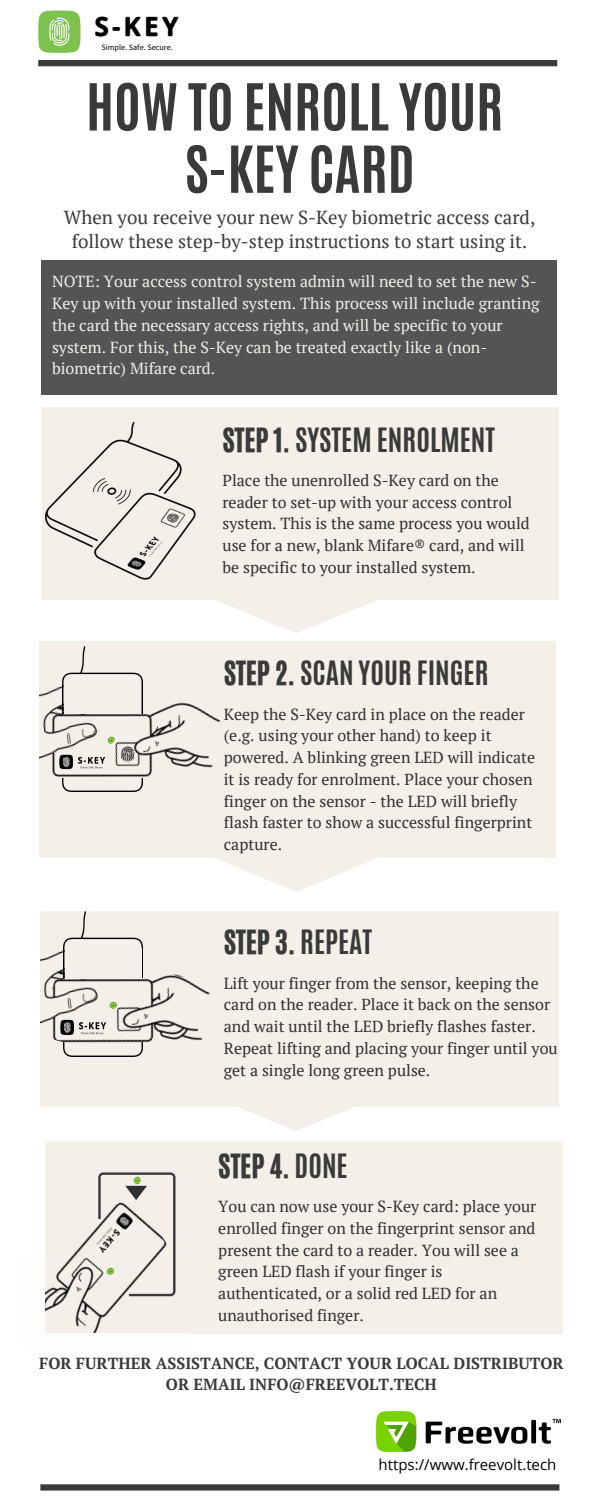
<style>
.page{position:relative;width:600px;height:1501px;background:#fff}
.page>*{position:absolute;margin:0;border:0;box-sizing:border-box;transform-origin:0 0}
.t1{font:700 55px "Antonio";color:#3b3a3a}
.t2{font:700 28px "Antonio";color:#3b3a3a}
.t3{font:28px "CA Generated";color:#3b3a3a}
.t4{font:26.4px "Clean Space Header";color:#000}
.t5{font:18.8px/24px "PT Serif";color:#3b3a3a;text-align:center}
.t6{font:16px/21.8px "PT Serif";color:#303030}
.t7{font:16px/21.8px "PT Serif";color:#f4efe8}
.t8{font:700 16px/21.8px "PT Serif";color:#3b3a3a;text-align:center}
.t9{font:15px "Open Sans";color:#000}
.t10{font:8.1px "Clean Space";color:#000}
.s1{font-family:"CA Generated";font-weight:400}
.s2{font-family:"Antonio";font-weight:700}
</style>
<div class="page">
<div style="left:40px;top:911px;width:519px;height:195px;background:#f4efe8"></div>
<div style="left:45px;top:1140px;width:517px;height:193px;background:#f4efe8"></div>
<div style="left:42px;top:407px;width:516px;height:192px;background:#f4efe8"></div>
<div style="left:38px;top:60px;width:519px;height:6px;background:#3b3a3a"></div>
<div style="left:40px;top:641px;width:516px;height:216px;background:#f4efe8"></div>
<svg style="left:98px;top:1172px;width:78px;height:21px"></svg>
<svg style="left:132px;top:1175px;width:9px;height:9px"></svg>
<img style="left:45px;top:1193px;width:131px;height:140px">
<svg style="left:105px;top:1265px;width:9px;height:9px"></svg>
<img style="left:377px;top:1411px;width:183px;height:40px">
<img style="left:45px;top:422px;width:150px;height:157px">
<img style="left:128px;top:536px;width:34px;height:33px">
<img style="left:81px;top:911px;width:62px;height:33px">
<img style="left:52px;top:944px;width:158px;height:113px">
<svg style="left:108px;top:999px;width:9px;height:9px"></svg>
<img style="left:53px;top:1029px;width:56px;height:6px">
<img style="left:40px;top:935px;width:71px;height:94px">
<div style="left:65px;top:947px;width:77px;height:31px;background:#f4efe8"></div>
<img style="left:88px;top:1204px;width:50px;height:53px">
<div style="left:41px;top:261px;width:516px;height:134px;background:#545454"></div>
<svg style="left:212px;top:599px;width:168px;height:34px"></svg>
<svg style="left:212px;top:857px;width:168px;height:34px"></svg>
<svg style="left:212px;top:1106px;width:168px;height:24px"></svg>
<div style="left:38px;top:11px;width:43px;height:42px;background:#7ec24e;border-radius:50%"></div>
<svg style="left:49px;top:18px;width:20px;height:28px"></svg>
<svg style="left:40px;top:1484px;width:519px;height:6px;fill:#3b3a3a"></svg>
<img style="left:39px;top:659px;width:182px;height:184px">
<svg style="left:106px;top:734px;width:9px;height:9px"></svg>
<img style="left:52px;top:764px;width:56px;height:6px">
<img style="left:39px;top:671px;width:71px;height:93px">
<div style="left:64px;top:683px;width:77px;height:30px;background:#f4efe8"></div>
<p class="t4" style="left:94px;top:11px;width:86px">S-KEY</p>
<p class="t10" style="left:101px;top:43px;width:73px">Simple. Safe. Secure.</p>
<p class="t1" style="left:86px;top:68px;width:419px">HOW TO ENROLL YOUR</p>
<p class="t1" style="left:185px;top:130px;width:232px">S-KEY CARD</p>
<p class="t5" style="left:64px;top:205px;width:473px">When you receive your new S-Key biometric access card, follow these step-by-step instructions to start using it.</p>
<p class="t7" style="left:52px;top:270px;width:489px">NOTE: Your access control system admin will need to set the new S-Key up with your installed system. This process will include granting the card the necessary access rights, and will be specific to your system. For this, the S-Key can be treated exactly like a (non&shy;biometric) Mifare card.</p>
<p class="t2" style="left:223px;top:419px;width:274px"><span class="s1">STEP 1.</span> SYSTEM ENROLMENT</p>
<p class="t6" style="left:223px;top:469px;width:309px">Place the unenrolled S-Key card on the reader to set-up with your access control system. This is the same process you would use for a new, blank Mifare® card, and will be specific to your installed system.</p>
<p class="t2" style="left:224px;top:653px;width:266px"><span class="s1">STEP 2.</span> SCAN YOUR FINGER</p>
<p class="t6" style="left:224px;top:702px;width:313px">Keep the S-Key card in place on the reader (e.g. using your other hand) to keep it powered. A blinking green LED will indicate it is ready for enrolment. Place your chosen finger on the sensor - the LED will briefly flash faster to show a successful fingerprint capture.</p>
<p class="t3" style="left:224px;top:922px;width:150px">STEP 3. <span class="s2">REPEAT</span></p>
<p class="t6" style="left:224px;top:971px;width:335px">Lift your finger from the sensor, keeping the card on the reader. Place it back on the sensor and wait until the LED briefly flashes faster.<br>Repeat lifting and placing your finger until you get a single long green pulse.</p>
<p class="t3" style="left:218px;top:1145px;width:131px">STEP 4. <span class="s2">DONE</span></p>
<p class="t6" style="left:218px;top:1194px;width:320px">You can now use your S-Key card: place your enrolled finger on the fingerprint sensor and present the card to a reader. You will see a green LED flash if your finger is authenticated, or a solid red LED for an unauthorised finger.</p>
<p class="t8" style="left:39px;top:1351px;width:526px">FOR FURTHER ASSISTANCE, CONTACT YOUR LOCAL DISTRIBUTOR<br>OR EMAIL INFO@FREEVOLT.TECH</p>
<p class="t9" style="left:379px;top:1453px;width:179px">https://www.freevolt.tech</p>
</div>
